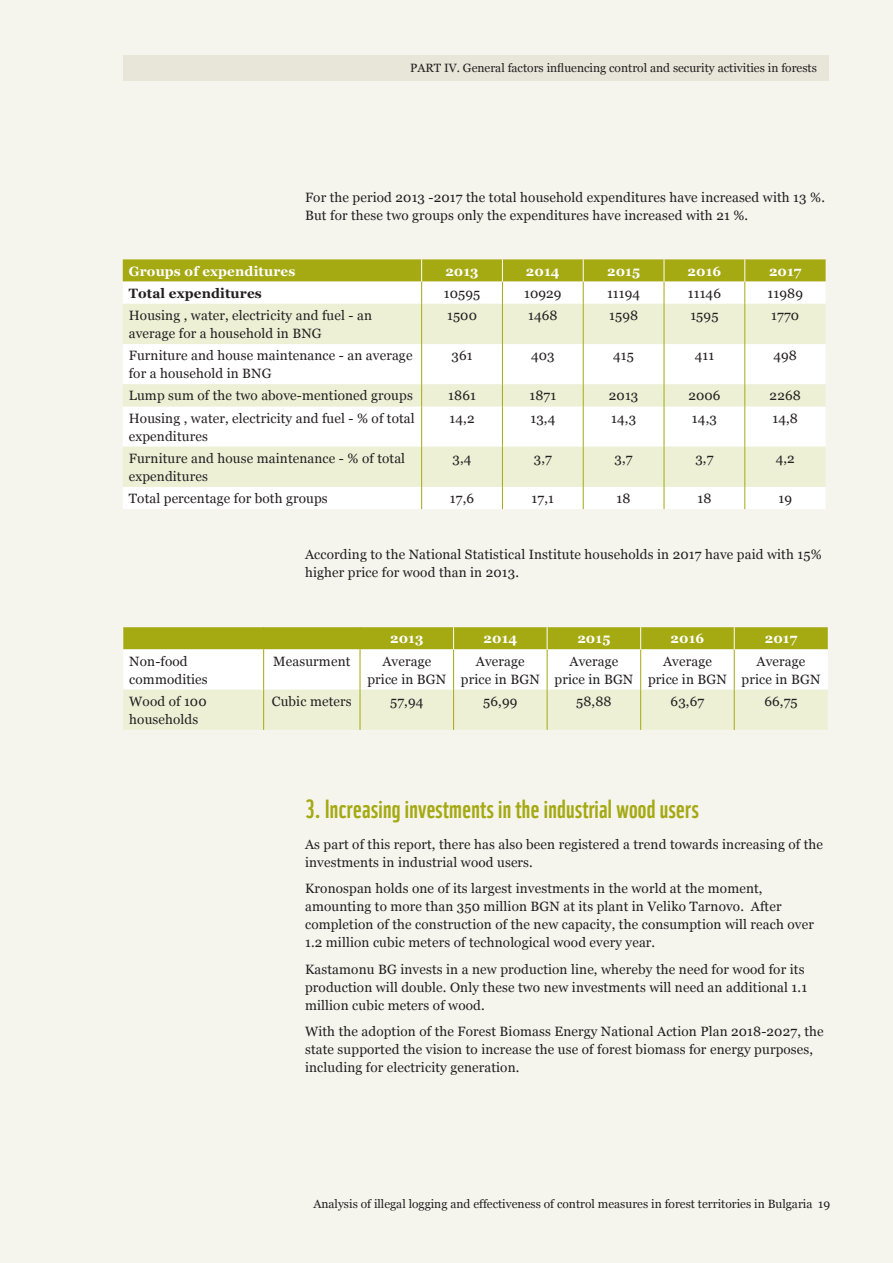
<style>
.page{position:relative;width:893px;height:1263px;background:#f5f5ee}
.page>*{position:absolute;margin:0;border:0;box-sizing:border-box;transform-origin:0 0}
.t1{font:25.5px "WWF";letter-spacing:.01em;color:#a5a912}
.t2{font:13.5px/18px "Georgia";letter-spacing:.01em;color:#231f20}
.t3{font:700 13.5px "Georgia";letter-spacing:.01em;color:#fff}
.t4{font:700 13.5px "Georgia";letter-spacing:.01em;color:#231f20}
.t5{font:12px "Georgia";color:#231f20}
</style>
<div class="page">
<div style="left:123px;top:55px;width:706px;height:26px;background:#e7e6d9"></div>
<svg style="left:123px;top:627px;width:705px;height:103px;background:#e4e6bb"></svg>
<div style="left:123px;top:487px;width:702px;height:22px;background:#fff"></div>
<svg style="left:123px;top:304px;width:703px;height:183px;background:#f5f6e7"></svg>
<hr style="left:421px;top:304px;width:1px;height:40px;background:#a5a912">
<hr style="left:502px;top:304px;width:1px;height:40px;background:#a5a912">
<hr style="left:583px;top:304px;width:1px;height:40px;background:#a5a912">
<hr style="left:664px;top:304px;width:1px;height:40px;background:#a5a912">
<hr style="left:744px;top:304px;width:1px;height:40px;background:#a5a912">
<hr style="left:421px;top:344px;width:1px;height:40px;background:#a5a912">
<hr style="left:502px;top:344px;width:1px;height:40px;background:#a5a912">
<hr style="left:583px;top:344px;width:1px;height:40px;background:#a5a912">
<hr style="left:664px;top:344px;width:1px;height:40px;background:#a5a912">
<hr style="left:744px;top:344px;width:1px;height:40px;background:#a5a912">
<svg style="left:421px;top:384px;width:1px;height:22px"></svg>
<svg style="left:502px;top:384px;width:1px;height:22px"></svg>
<svg style="left:583px;top:384px;width:1px;height:22px"></svg>
<svg style="left:664px;top:384px;width:1px;height:22px"></svg>
<svg style="left:744px;top:384px;width:1px;height:22px"></svg>
<hr style="left:421px;top:406px;width:1px;height:41px;background:#a5a912">
<hr style="left:502px;top:406px;width:1px;height:41px;background:#a5a912">
<hr style="left:583px;top:406px;width:1px;height:41px;background:#a5a912">
<hr style="left:664px;top:406px;width:1px;height:41px;background:#a5a912">
<hr style="left:744px;top:406px;width:1px;height:41px;background:#a5a912">
<hr style="left:421px;top:447px;width:1px;height:40px;background:#a5a912">
<hr style="left:502px;top:447px;width:1px;height:40px;background:#a5a912">
<hr style="left:583px;top:447px;width:1px;height:40px;background:#a5a912">
<hr style="left:664px;top:447px;width:1px;height:40px;background:#a5a912">
<hr style="left:744px;top:447px;width:1px;height:40px;background:#a5a912">
<svg style="left:421px;top:487px;width:1px;height:22px"></svg>
<svg style="left:502px;top:487px;width:1px;height:22px"></svg>
<svg style="left:583px;top:487px;width:1px;height:22px"></svg>
<svg style="left:664px;top:487px;width:1px;height:22px"></svg>
<svg style="left:744px;top:487px;width:1px;height:22px"></svg>
<svg style="left:123px;top:259px;width:703px;height:45px;background:#d2d48a"></svg>
<p class="t5" style="left:410px;top:60px;width:408px">PART IV. General factors influencing control and security activities in forests</p>
<p class="t2" style="left:305px;top:188px;width:521px">For the period 2013 -2017 the total household expenditures have increased with 13 %.<br>But for these two groups only the expenditures have increased with 21 %.</p>
<p class="t3" style="left:129px;top:262px;width:168px">Groups of expenditures</p>
<p class="t3" style="left:445px;top:262px;width:35px">2013</p>
<p class="t3" style="left:526px;top:262px;width:35px">2014</p>
<p class="t3" style="left:607px;top:262px;width:35px">2015</p>
<p class="t3" style="left:688px;top:262px;width:35px">2016</p>
<p class="t3" style="left:769px;top:262px;width:34px">2017</p>
<p class="t4" style="left:129px;top:284px;width:135px">Total expenditures</p>
<p class="t2" style="left:444px;top:284px;width:38px">10595</p>
<p class="t2" style="left:524px;top:284px;width:39px">10929</p>
<p class="t2" style="left:607px;top:284px;width:35px">11194</p>
<p class="t2" style="left:688px;top:284px;width:35px">11146</p>
<p class="t2" style="left:767px;top:284px;width:37px">11989</p>
<p class="t2" style="left:129px;top:307px;width:245px">Housing , water, electricity and fuel - an average for a household in BNG</p>
<p class="t2" style="left:447px;top:307px;width:31px">1500</p>
<p class="t2" style="left:528px;top:307px;width:31px">1468</p>
<p class="t2" style="left:609px;top:307px;width:31px">1598</p>
<p class="t2" style="left:690px;top:307px;width:30px">1595</p>
<p class="t2" style="left:771px;top:307px;width:30px">1770</p>
<p class="t2" style="left:129px;top:347px;width:285px">Furniture and house maintenance - an average for a household in BNG</p>
<p class="t2" style="left:451px;top:347px;width:23px">361</p>
<p class="t2" style="left:531px;top:347px;width:25px">403</p>
<p class="t2" style="left:613px;top:347px;width:22px">415</p>
<p class="t2" style="left:695px;top:347px;width:21px">411</p>
<p class="t2" style="left:773px;top:347px;width:25px">498</p>
<p class="t2" style="left:129px;top:387px;width:286px">Lump sum of the two above-mentioned groups</p>
<p class="t2" style="left:448px;top:387px;width:29px">1861</p>
<p class="t2" style="left:529px;top:387px;width:28px">1871</p>
<p class="t2" style="left:609px;top:387px;width:31px">2013</p>
<p class="t2" style="left:688px;top:387px;width:34px">2006</p>
<p class="t2" style="left:770px;top:387px;width:33px">2268</p>
<p class="t2" style="left:129px;top:409px;width:287px">Housing , water, electricity and fuel - % of total expenditures</p>
<p class="t2" style="left:450px;top:409px;width:27px">14,2</p>
<p class="t2" style="left:530px;top:409px;width:26px">13,4</p>
<p class="t2" style="left:611px;top:409px;width:26px">14,3</p>
<p class="t2" style="left:692px;top:409px;width:26px">14,3</p>
<p class="t2" style="left:772px;top:409px;width:27px">14,8</p>
<p class="t2" style="left:129px;top:449px;width:278px">Furniture and house maintenance - % of total expenditures</p>
<p class="t2" style="left:453px;top:449px;width:20px">3,4</p>
<p class="t2" style="left:534px;top:449px;width:20px">3,7</p>
<p class="t2" style="left:615px;top:449px;width:20px">3,7</p>
<p class="t2" style="left:695px;top:449px;width:20px">3,7</p>
<p class="t2" style="left:776px;top:449px;width:21px">4,2</p>
<p class="t2" style="left:129px;top:490px;width:200px">Total percentage for both groups</p>
<p class="t2" style="left:450px;top:490px;width:26px">17,6</p>
<p class="t2" style="left:532px;top:490px;width:24px">17,1</p>
<p class="t2" style="left:617px;top:490px;width:15px">18</p>
<p class="t2" style="left:697px;top:490px;width:15px">18</p>
<p class="t2" style="left:778px;top:490px;width:15px">19</p>
<p class="t2" style="left:305px;top:545px;width:518px">According to the National Statistical Institute households in 2017 have paid with 15% higher price for wood than in 2013.</p>
<p class="t3" style="left:390px;top:630px;width:35px">2013</p>
<p class="t3" style="left:483px;top:630px;width:35px">2014</p>
<p class="t3" style="left:577px;top:630px;width:35px">2015</p>
<p class="t3" style="left:671px;top:630px;width:35px">2016</p>
<p class="t3" style="left:765px;top:630px;width:34px">2017</p>
<p class="t2" style="left:129px;top:652px;width:80px">Non-food commodities</p>
<p class="t2" style="left:273px;top:652px;width:79px">Measurment</p>
<p class="t2" style="left:367px;top:652px;width:80px;text-align:center">Average price in BGN</p>
<p class="t2" style="left:461px;top:652px;width:80px;text-align:center">Average price in BGN</p>
<p class="t2" style="left:554px;top:652px;width:80px;text-align:center">Average price in BGN</p>
<p class="t2" style="left:648px;top:652px;width:80px;text-align:center">Average price in BGN</p>
<p class="t2" style="left:742px;top:652px;width:80px;text-align:center">Average price in BGN</p>
<p class="t2" style="left:129px;top:692px;width:79px">Wood of 100 households</p>
<p class="t2" style="left:272px;top:692px;width:81px">Cubic meters</p>
<p class="t2" style="left:390px;top:692px;width:35px">57,94</p>
<p class="t2" style="left:483px;top:692px;width:36px">56,99</p>
<p class="t2" style="left:576px;top:692px;width:37px">58,88</p>
<p class="t2" style="left:671px;top:692px;width:35px">63,67</p>
<p class="t2" style="left:764px;top:692px;width:35px">66,75</p>
<h1 class="t1" style="left:305px;top:789px;width:395px">3. Increasing investments in the industrial wood users</h1>
<p class="t2" style="left:305px;top:835px;width:519px">As part of this report, there has also been registered a trend towards increasing of the investments in industrial wood users.</p>
<p class="t2" style="left:305px;top:880px;width:510px">Kronospan holds one of its largest investments in the world at the moment, amounting to more than 350 million BGN at its plant in Veliko Tarnovо. After completion of the construction of the new capacity, the consumption will reach over 1.2 million cubic meters of technological wood every year.</p>
<p class="t2" style="left:305px;top:960px;width:504px">Kastamonu BG invests in a new production line, whereby the need for wood for its production will double. Only these two new investments will need an additional 1.1 million cubic meters of wood.</p>
<p class="t2" style="left:305px;top:1023px;width:520px">With the adoption of the Forest Biomass Energy National Action Plan 2018-2027, the state supported the vision to increase the use of forest biomass for energy purposes, including for electricity generation.</p>
<p class="t5" style="left:313px;top:1197px;width:518px">Analysis of illegal logging and effectiveness of control measures in forest territories in Bulgaria 19</p>
</div>
